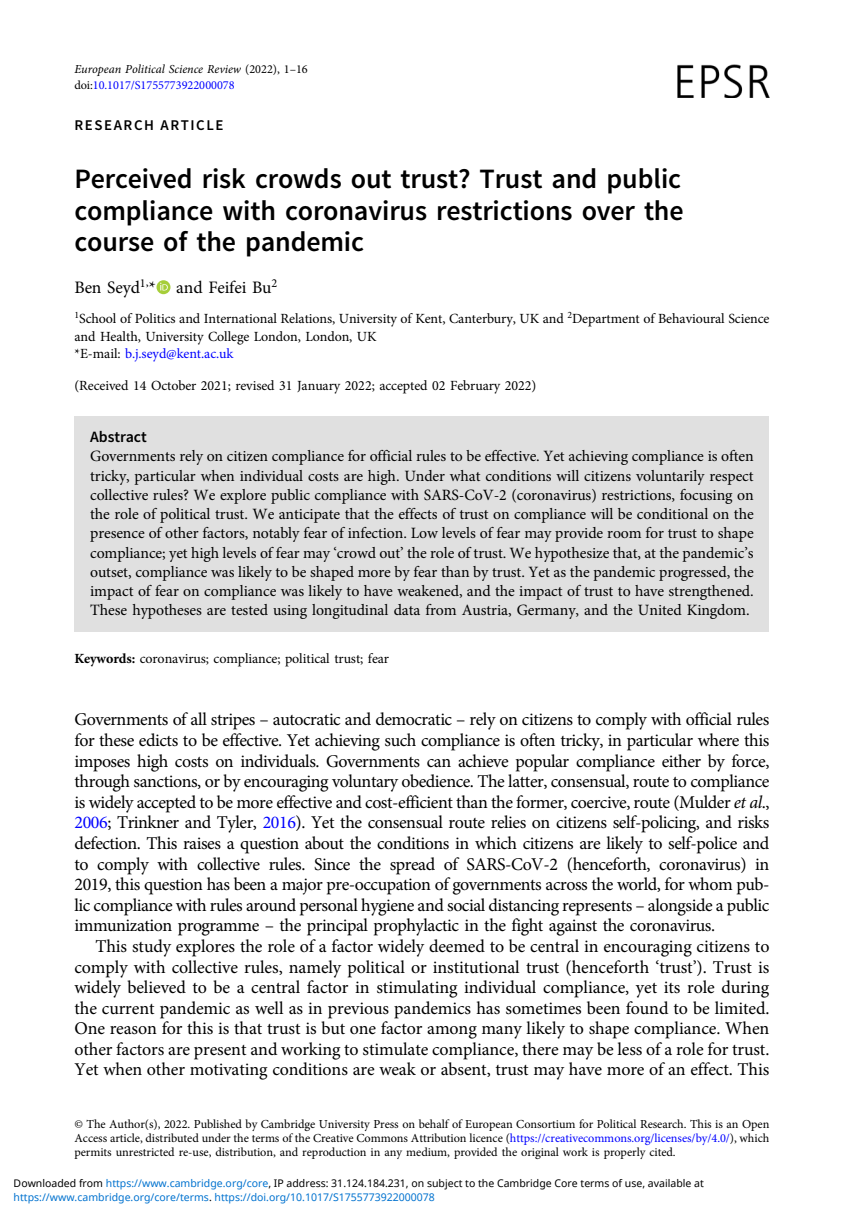
<style>
.page{position:relative;width:864px;height:1226px;background:#fff}
.page>*{position:absolute;margin:0;border:0;box-sizing:border-box;transform-origin:0 0}
.t1{font:28px/31.5px "Adv OT031 da 8 bf";color:#000;text-align:justify}
.t2{font:18.03px/20.7px "Adv OT1 ef 757 c 0";letter-spacing:-.01em;color:#000;text-align:justify}
.t3{font:17.5px "Adv OT1 ef 757 c 0";color:#000}
.t4{font:15.75px/19.2px "Adv OT1 ef 757 c 0";color:#000;text-align:justify}
.t5{font:15.75px "Adv OT031 da 8 bf";color:#000}
.t6{font:14.88px "Adv OT031 da 8 bf";letter-spacing:.11em;color:#000}
.t7{font:14px/17.5px "Adv OT1 ef 757 c 0";color:#000}
.t8{font:12.25px/14px "Adv OT1 ef 757 c 0";color:#000;text-align:justify}
.t9{font:12.25px "Adv OT7 d 6 df 7 ab.I";color:#000}
.t10{font:12.25px "Adv OT1 ef 757 c 0";color:#00f}
.t11{font:10.5px "Noto Sans";color:#000}
.t12{font:10.5px "Noto Sans";color:#0172cf}
.s1{font-family:"Adv OT1 ef 757 c 0"}
.s2{color:#000}
.s3{color:#00f}
.s4{font-style:inherit}
.s5{font-family:"Adv O Tb 65 e 897 d.B"}
.s6{font-family:"Adv OT7 d 6 df 7 ab.I"}
.s7{color:#0172cf}
</style>
<div class="page">
<svg style="left:156px;top:280px;width:14px;height:14px"></svg>
<svg style="left:160px;top:283px;width:8px;height:7px"></svg>
<div style="left:74px;top:416px;width:695px;height:215px;background:#e0e0e0"></div>
<img style="left:677px;top:65px;width:92px;height:33px">
<p class="t9" style="left:74px;top:64px;width:235px">European Political Science Review <span class="s1">(2022), 1</span><span class="s1">–</span><span class="s1">16</span></p>
<p class="t10" style="left:74px;top:80px;width:162px"><span class="s2">doi:</span>10.1017/S1755773922000078</p>
<p class="t6" style="left:74px;top:120px;width:150px">RESEARCH ARTICLE</p>
<h1 class="t1" style="left:74px;top:165px;width:610px">Perceived risk crowds out trust? Trust and public compliance with coronavirus restrictions over the course of the pandemic</h1>
<p class="t3" style="left:74px;top:281px;width:204px">Ben Seyd<sup>1</sup><sup>,</sup>* and Feifei Bu<sup>2</sup></p>
<p class="t7" style="left:74px;top:311px;width:696px"><sup>1</sup>School of Politics and International Relations, University of Kent, Canterbury, UK and <sup>2</sup>Department of Behavioural Science and Health, University College London, London, UK<br>*E-mail: <span class="s3">b.j.seyd@kent.ac.uk</span></p>
<p class="t7" style="left:74px;top:377px;width:463px">(Received 14 October 2021; revised 31 January 2022; accepted 02 February 2022)</p>
<p class="t5" style="left:90px;top:431px;width:58px">Abstract</p>
<p class="t4" style="left:90px;top:448px;width:664px">Governments rely on citizen compliance for official rules to be effective. Yet achieving compliance is often tricky, particular when individual costs are high. Under what conditions will citizens voluntarily respect collective rules? We explore public compliance with SARS-CoV-2 (coronavirus) restrictions, focusing on the role of political trust. We anticipate that the effects of trust on compliance will be conditional on the presence of other factors, notably fear of infection. Low levels of fear may provide room for trust to shape compliance; yet high levels of fear may <span class="s4">‘</span>crowd out<span class="s4">’</span> the role of trust. We hypothesize that, at the pandemic<span class="s4">’</span>s outset, compliance was likely to be shaped more by fear than by trust. Yet as the pandemic progressed, the impact of fear on compliance was likely to have weakened, and the impact of trust to have strengthened.<br>These hypotheses are tested using longitudinal data from Austria, Germany, and the United Kingdom.</p>
<p class="t7" style="left:74px;top:651px;width:316px"><span class="s5">Keywords:</span> coronavirus; compliance; political trust; fear</p>
<p class="t2" style="left:74px;top:711px;width:696px">Governments of all stripes <span class="s4">–</span> autocratic and democratic <span class="s4">–</span> rely on citizens to comply with official rules for these edicts to be effective. Yet achieving such compliance is often tricky, in particular where this imposes high costs on individuals. Governments can achieve popular compliance either by force, through sanctions, or by encouraging voluntary obedience. The latter, consensual, route to compliance is widely accepted to be more effective and cost-efficient than the former, coercive, route (Mulder <span class="s6">et al</span>., <span class="s3">2006</span>; Trinkner and Tyler, <span class="s3">2016</span>). Yet the consensual route relies on citizens self-policing, and risks defection. This raises a question about the conditions in which citizens are likely to self-police and to comply with collective rules. Since the spread of SARS-CoV-2 (henceforth, coronavirus) in 2019, this question has been a major pre-occupation of governments across the world, for whom pub&shy;lic compliance with rules around personal hygiene and social distancing represents <span class="s4">–</span> alongside a public immunization programme <span class="s4">–</span> the principal prophylactic in the fight against the coronavirus.</p>
<p class="t2" style="left:74px;top:937px;width:696px;text-indent:21px">This study explores the role of a factor widely deemed to be central in encouraging citizens to comply with collective rules, namely political or institutional trust (henceforth <span class="s4">‘</span>trust<span class="s4">’</span>). Trust is widely believed to be a central factor in stimulating individual compliance, yet its role during the current pandemic as well as in previous pandemics has sometimes been found to be limited.<br>One reason for this is that trust is but one factor among many likely to shape compliance. When other factors are present and working to stimulate compliance, there may be less of a role for trust.<br>Yet when other motivating conditions are weak or absent, trust may have more of an effect. This</p>
<p class="t8" style="left:74px;top:1117px;width:696px">© The Author(s), 2022. Published by Cambridge University Press on behalf of European Consortium for Political Research. This is an Open Access article, distributed under the terms of the Creative Commons Attribution licence (<span class="s3">https://creativecommons.org/licenses/by/4.0/</span>), which permits unrestricted re-use, distribution, and reproduction in any medium, provided the original work is properly cited.</p>
<p class="t11" style="left:14px;top:1175px;width:691px">Downloaded from <span class="s7">https://www.cambridge.org/core</span>, IP address: 31.124.184.231, on subject to the Cambridge Core terms of use, available at</p>
<p class="t12" style="left:14px;top:1189px;width:422px">https://www.cambridge.org/core/terms<span class="s2">.</span> https://doi.org/10.1017/S1755773922000078</p>
</div>
